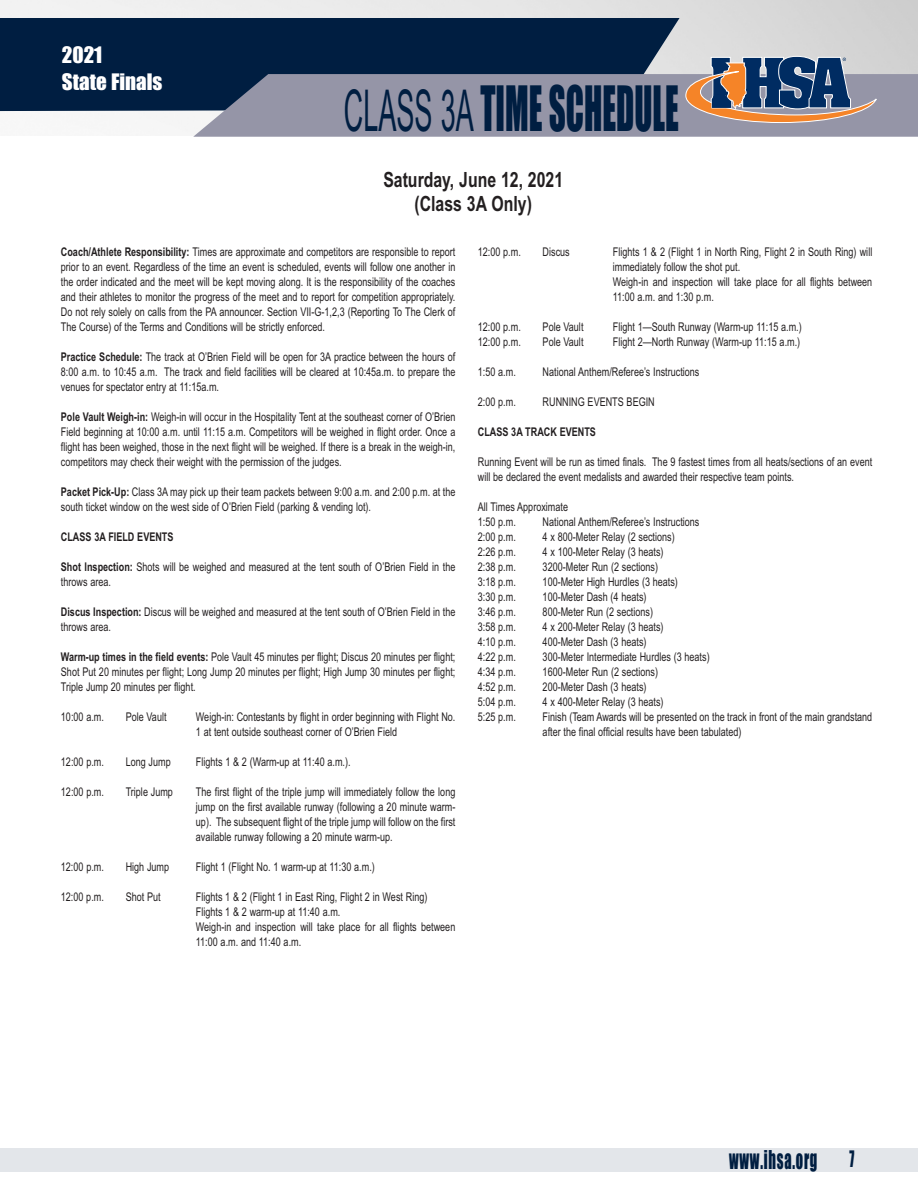
<style>
.page{position:relative;width:918px;height:1188px;background:#fff}
.page>*{position:absolute;margin:0;border:0;box-sizing:border-box;transform-origin:0 0}
.t1{font:57.75px "Impact";color:#001e41;scale:.57 1}
.t2{font:24px "Impact";letter-spacing:.055em;color:#001e41;scale:.6 1}
.t3{font:700 21px/24px "Arial Narrow";color:#231f20;text-align:center;scale:.92 1}
.t4{font:21px/27px "Impact";color:#fff}
.t5{font:21px "Impact";color:#001e41;scale:.6 1}
.t6{font:12px/15px "Arial Narrow";color:#231f20;scale:.92 1}
.t7{font:700 12px "Arial Narrow";color:#231f20;scale:.92 1}
.s1{font-family:"Arial Narrow"}
.s2{font-weight:700}
</style>
<div class="page">
<div style="left:0;top:1148px;width:918px;height:24px;background:#e3e6ea"></div>
<div style="left:0;top:18px;width:680px;height:95px;background:#001e41"></div>
<svg style="left:193px;top:74px;width:725px;height:63px;background:#8e90a2"></svg>
<svg style="left:685px;top:56px;width:192px;height:67px;background:#7f7d87"></svg>
<h3 class="t4" style="left:62px;top:42px;width:102px">2021<br>State Finals</h3>
<h1 class="t1" style="left:344px;top:77px;width:589px"><span class="s1">CLASS 3A</span> TIME SCHEDULE</h1>
<h3 class="t3" style="left:383px;top:168px;width:197px">Saturday, June 12, 2021 (Class 3A Only)</h3>
<p class="t6" style="left:61px;top:245px;width:430px;text-align:justify"><span class="s2">Coach/Athlete Responsibility:</span> Times are approximate and competitors are responsible to report prior to an event. Regardless of the time an event is scheduled, events will follow one another in the order indicated and the meet will be kept moving along. It is the responsibility of the coaches and their athletes to monitor the progress of the meet and to report for competition appropriately.<br>Do not rely solely on calls from the PA announcer. Section VII-G-1,2,3 (Reporting To The Clerk of The Course) of the Terms and Conditions will be strictly enforced.</p>
<p class="t6" style="left:61px;top:350px;width:430px;text-align:justify"><span class="s2">Practice Schedule:</span> The track at O’Brien Field will be open for 3A practice between the hours of 8:00 a.m. to 10:45 a.m. The track and field facilities will be cleared at 10:45a.m. to prepare the venues for spectator entry at 11:15a.m.</p>
<p class="t6" style="left:61px;top:410px;width:430px;text-align:justify"><span class="s2">Pole Vault Weigh-in:</span> Weigh-in will occur in the Hospitality Tent at the southeast corner of O’Brien Field beginning at 10:00 a.m. until 11:15 a.m. Competitors will be weighed in flight order. Once a flight has been weighed, those in the next flight will be weighed. If there is a break in the weigh-in, competitors may check their weight with the permission of the judges.</p>
<p class="t6" style="left:61px;top:485px;width:430px"><span class="s2">Packet Pick-Up:</span> Class 3A may pick up their team packets between 9:00 a.m. and 2:00 p.m. at the south ticket window on the west side of O’Brien Field (parking &amp; vending lot).</p>
<p class="t7" style="left:61px;top:530px;width:124px">CLASS 3A FIELD EVENTS</p>
<p class="t6" style="left:61px;top:560px;width:430px"><span class="s2">Shot Inspection:</span> Shots will be weighed and measured at the tent south of O’Brien Field in the throws area.</p>
<p class="t6" style="left:61px;top:605px;width:430px"><span class="s2">Discus Inspection:</span> Discus will be weighed and measured at the tent south of O’Brien Field in the throws area.</p>
<p class="t6" style="left:61px;top:650px;width:430px;text-align:justify"><span class="s2">Warm-up times in the field events:</span> Pole Vault 45 minutes per flight; Discus 20 minutes per flight; Shot Put 20 minutes per flight; Long Jump 20 minutes per flight; High Jump 30 minutes per flight; Triple Jump 20 minutes per flight.</p>
<p class="t6" style="left:61px;top:710px;width:48px">10:00 a.m.</p>
<p class="t6" style="left:126px;top:710px;width:46px">Pole Vault</p>
<p class="t6" style="left:196px;top:710px;width:284px">Weigh-in: Contestants by flight in order beginning with Flight No.<br>1 at tent outside southeast corner of O’Brien Field</p>
<p class="t6" style="left:61px;top:755px;width:48px">12:00 p.m.</p>
<p class="t6" style="left:126px;top:755px;width:50px">Long Jump</p>
<p class="t6" style="left:196px;top:755px;width:170px">Flights 1 &amp; 2 (Warm-up at 11:40 a.m.).</p>
<p class="t6" style="left:61px;top:785px;width:48px">12:00 p.m.</p>
<p class="t6" style="left:126px;top:785px;width:53px">Triple Jump</p>
<p class="t6" style="left:196px;top:785px;width:284px;text-align:justify">The first flight of the triple jump will immediately follow the long jump on the first available runway (following a 20 minute warm&shy;up). The subsequent flight of the triple jump will follow on the first available runway following a 20 minute warm-up.</p>
<p class="t6" style="left:61px;top:860px;width:48px">12:00 p.m.</p>
<p class="t6" style="left:126px;top:860px;width:49px">High Jump</p>
<p class="t6" style="left:196px;top:860px;width:196px">Flight 1 (Flight No. 1 warm-up at 11:30 a.m.)</p>
<p class="t6" style="left:61px;top:890px;width:48px">12:00 p.m.</p>
<p class="t6" style="left:126px;top:890px;width:40px">Shot Put</p>
<p class="t6" style="left:196px;top:890px;width:284px">Flights 1 &amp; 2 (Flight 1 in East Ring, Flight 2 in West Ring)<br>Flights 1 &amp; 2 warm-up at 11:40 a.m.<br>Weigh-in and inspection will take place for all flights between 11:00 a.m. and 11:40 a.m.</p>
<p class="t6" style="left:478px;top:245px;width:48px">12:00 p.m.</p>
<p class="t6" style="left:543px;top:245px;width:31px">Discus</p>
<p class="t6" style="left:613px;top:245px;width:284px">Flights 1 &amp; 2 (Flight 1 in North Ring, Flight 2 in South Ring) will immediately follow the shot put.<br>Weigh-in and inspection will take place for all flights between 11:00 a.m. and 1:30 p.m.</p>
<p class="t6" style="left:478px;top:320px;width:48px">12:00 p.m.</p>
<p class="t6" style="left:543px;top:320px;width:46px">Pole Vault</p>
<p class="t6" style="left:613px;top:320px;width:207px">Flight 1—South Runway (Warm-up 11:15 a.m.)</p>
<p class="t6" style="left:478px;top:335px;width:48px">12:00 p.m.</p>
<p class="t6" style="left:543px;top:335px;width:46px">Pole Vault</p>
<p class="t6" style="left:613px;top:335px;width:205px">Flight 2—North Runway (Warm-up 11:15 a.m.)</p>
<p class="t6" style="left:478px;top:365px;width:43px">1:50 a.m.</p>
<p class="t6" style="left:543px;top:365px;width:172px">National Anthem/Referee’s Instructions</p>
<p class="t6" style="left:478px;top:395px;width:43px">2:00 p.m.</p>
<p class="t6" style="left:543px;top:395px;width:123px">RUNNING EVENTS BEGIN</p>
<p class="t7" style="left:478px;top:425px;width:130px">CLASS 3A TRACK EVENTS</p>
<p class="t6" style="left:478px;top:455px;width:430px">Running Event will be run as timed finals. The 9 fastest times from all heats/sections of an event will be declared the event medalists and awarded their respective team points.</p>
<p class="t6" style="left:478px;top:500px;width:100px">All Times Approximate<br>1:50 p.m.</p>
<p class="t6" style="left:543px;top:515px;width:172px">National Anthem/Referee’s Instructions</p>
<p class="t6" style="left:478px;top:530px;width:43px">2:00 p.m.</p>
<p class="t6" style="left:543px;top:530px;width:145px">4 x 800-Meter Relay (2 sections)</p>
<p class="t6" style="left:478px;top:545px;width:43px">2:26 p.m.</p>
<p class="t6" style="left:543px;top:545px;width:133px">4 x 100-Meter Relay (3 heats)</p>
<p class="t6" style="left:478px;top:560px;width:43px">2:38 p.m.</p>
<p class="t6" style="left:543px;top:560px;width:127px">3200-Meter Run (2 sections)</p>
<p class="t6" style="left:478px;top:575px;width:43px">3:18 p.m.</p>
<p class="t6" style="left:543px;top:575px;width:149px">100-Meter High Hurdles (3 heats)</p>
<p class="t6" style="left:478px;top:590px;width:43px">3:30 p.m.</p>
<p class="t6" style="left:543px;top:590px;width:114px">100-Meter Dash (4 heats)</p>
<p class="t6" style="left:478px;top:605px;width:43px">3:46 p.m.</p>
<p class="t6" style="left:543px;top:605px;width:122px">800-Meter Run (2 sections)</p>
<p class="t6" style="left:478px;top:620px;width:43px">3:58 p.m.</p>
<p class="t6" style="left:543px;top:620px;width:133px">4 x 200-Meter Relay (3 heats)</p>
<p class="t6" style="left:478px;top:635px;width:43px">4:10 p.m.</p>
<p class="t6" style="left:543px;top:635px;width:114px">400-Meter Dash (3 heats)</p>
<p class="t6" style="left:478px;top:650px;width:43px">4:22 p.m.</p>
<p class="t6" style="left:543px;top:650px;width:183px">300-Meter Intermediate Hurdles (3 heats)</p>
<p class="t6" style="left:478px;top:665px;width:43px">4:34 p.m.</p>
<p class="t6" style="left:543px;top:665px;width:127px">1600-Meter Run (2 sections)</p>
<p class="t6" style="left:478px;top:680px;width:43px">4:52 p.m.</p>
<p class="t6" style="left:543px;top:680px;width:114px">200-Meter Dash (3 heats)</p>
<p class="t6" style="left:478px;top:695px;width:43px">5:04 p.m.</p>
<p class="t6" style="left:543px;top:695px;width:133px">4 x 400-Meter Relay (3 heats)</p>
<p class="t6" style="left:478px;top:710px;width:43px">5:25 p.m.</p>
<p class="t6" style="left:543px;top:710px;width:360px">Finish (Team Awards will be presented on the track in front of the main grandstand after the final official results have been tabulated)</p>
<h2 class="t2" style="left:729px;top:1147px;width:149px">www.ihsa.org</h2>
<h3 class="t5" style="left:850px;top:1147px;width:10px">7</h3>
</div>
